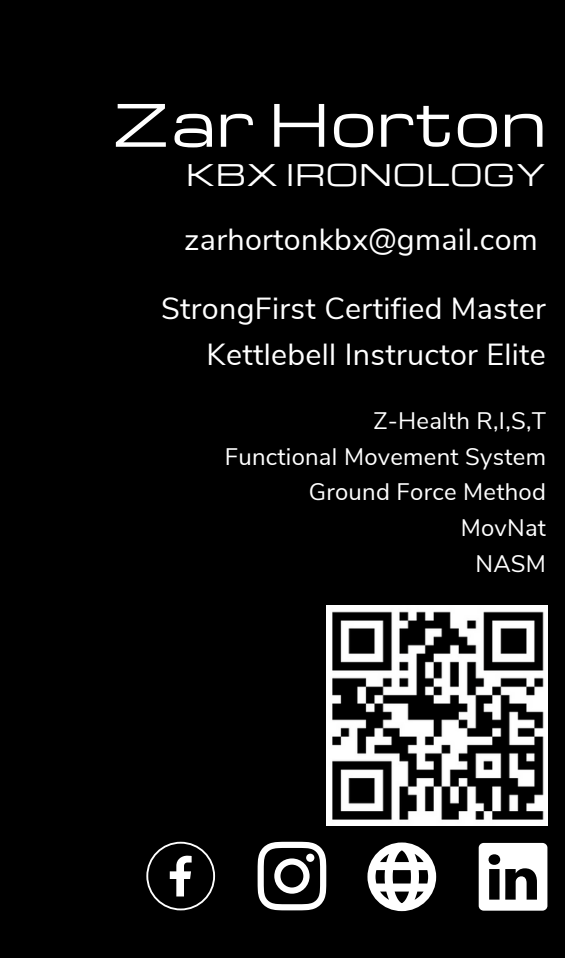
<style>
.page{position:relative;width:565px;height:963px;background:#fff}
.page>*{position:absolute;margin:0;border:0;box-sizing:border-box;transform-origin:0 0}
.t1{font:57.2px "Michroma";letter-spacing:.03em;color:#fff}
.t2{font:30.4px/45.6px "Nunito Sans";letter-spacing:.01em;color:#fff;text-align:right}
.t3{font:29.2px "Michroma";letter-spacing:.03em;color:#fff}
.t4{font:24px/36px "Nunito Sans";letter-spacing:.01em;color:#fff;text-align:right}
</style>
<div class="page">
<div style="left:0;top:0;width:564px;height:958px;background:#000"></div>
<img style="left:326px;top:605px;width:221px;height:221px">
<svg style="left:367px;top:843px;width:69px;height:68px"></svg>
<svg style="left:478px;top:843px;width:69px;height:68px"></svg>
<svg style="left:146px;top:842px;width:69px;height:68px"></svg>
<svg style="left:257px;top:842px;width:69px;height:68px"></svg>
<div style="left:306px;top:854px;width:8px;height:8px;background:#fff;border-radius:50%"></div>
<h1 class="t1" style="left:112px;top:81px;width:435px">Zar Horton</h1>
<p class="t3" style="left:186px;top:152px;width:362px">KBX IRONOLOGY</p>
<p class="t2" style="left:184px;top:217px;width:355px">zarhortonkbx@gmail.com</p>
<p class="t2" style="left:161px;top:287px;width:386px">StrongFirst Certified Master<br>Kettlebell Instructor Elite</p>
<p class="t4" style="left:225px;top:403px;width:322px">Z-Health R,I,S,T<br>Functional Movement System<br>Ground Force Method<br>MovNat<br>NASM</p>
</div>
